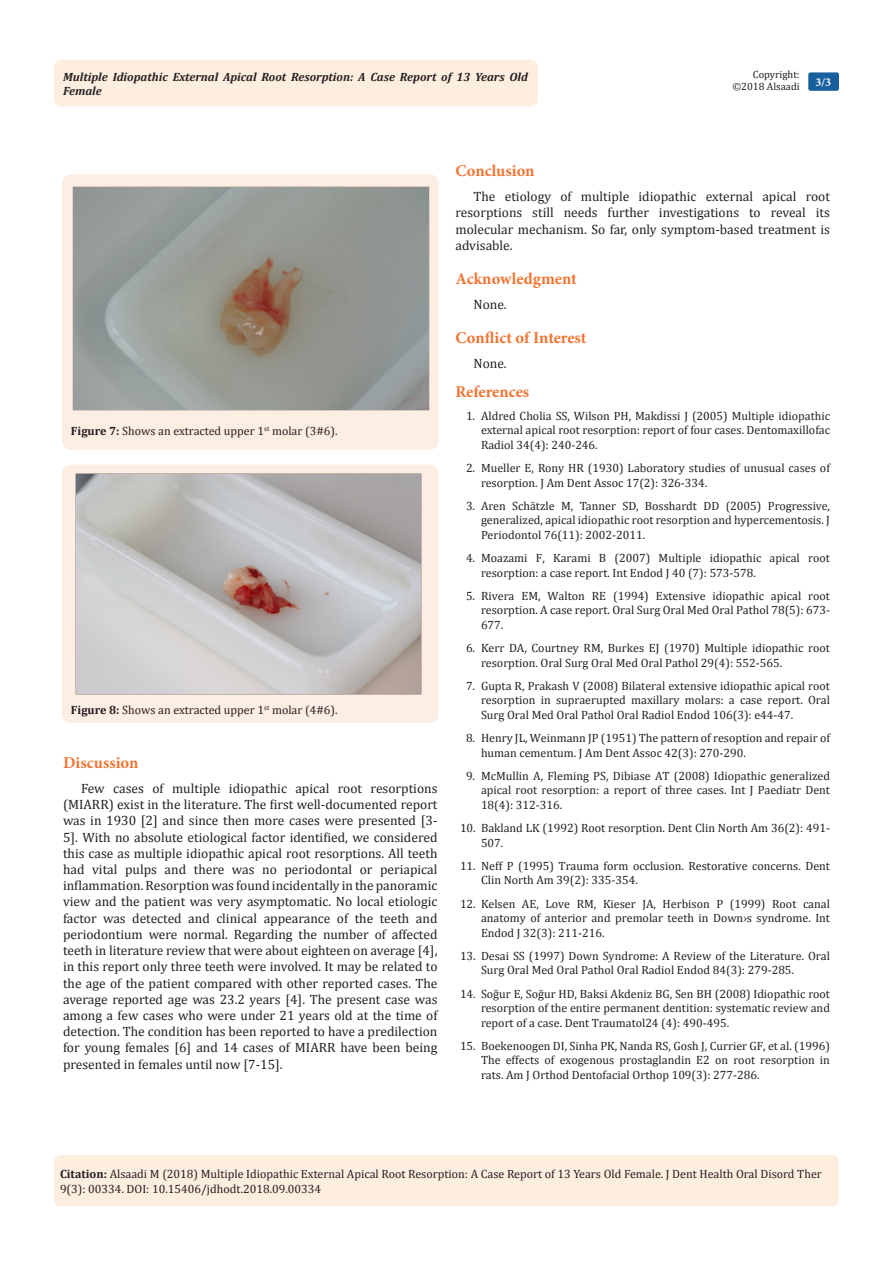
<style>
.page{position:relative;width:893px;height:1263px;background:#fff}
.page>*{position:absolute;margin:0;border:0;box-sizing:border-box;transform-origin:0 0}
.No_Spacing{font:700 16.5px "Minion Pro";color:#f37331}
.Subtitle{font:13.5px/16.2px "Cambria";color:#231f20;text-align:justify}
.Citation{font:12px/14.4px "Cambria";color:#231f20}
.t1{font:italic 700 12px/14.4px "Cambria";color:#231f20}
.t2{font:700 12px "Minion Pro";color:#fff}
.t3{font:10.5px/12.6px "Cambria";color:#231f20;text-align:right}
.s1{font-weight:700}
</style>
<div class="page">
<div style="left:54px;top:1155px;width:785px;height:51px;background:#feeee0;border-radius:7px"></div>
<div style="left:54px;top:60px;width:484px;height:46px;background:#feeee0;border-radius:8px"></div>
<div style="left:808px;top:72px;width:31px;height:19px;background:#18609d;border-radius:2px"></div>
<div style="left:62px;top:174px;width:376px;height:276px;background:#fdeee3;border-radius:9px"></div>
<img style="left:73px;top:186px;width:356px;height:224px">
<div style="left:62px;top:465px;width:376px;height:258px;background:#fdeee3;border-radius:9px"></div>
<img style="left:76px;top:473px;width:345px;height:221px">
<p class="t3" style="left:732px;top:68px;width:69px">Copyright: ©2018 Alsaadi</p>
<p class="t1" style="left:63px;top:69px;width:466px">Multiple Idiopathic External Apical Root Resorption: A Case Report of 13 Years Old<br>Female</p>
<p class="t2" style="left:815px;top:74px;width:17px">3/3</p>
<p class="Citation" style="left:71px;top:424px;width:268px"><span class="s1">Figure 7:</span> Shows an extracted upper 1<sup>st</sup> molar (3#6).</p>
<p class="Citation" style="left:71px;top:703px;width:268px"><span class="s1">Figure 8:</span> Shows an extracted upper 1<sup>st</sup> molar (4#6).</p>
<p class="No_Spacing" style="left:63px;top:751px;width:77px">Discussion</p>
<p class="Subtitle" style="left:63px;top:780px;width:376px;text-indent:18px">Few cases of multiple idiopathic apical root resorptions (MIARR) exist in the literature. The first well-documented report was in 1930 [2] and since then more cases were presented [3- 5]. With no absolute etiological factor identified, we considered this case as multiple idiopathic apical root resorptions. All teeth had vital pulps and there was no periodontal or periapical inflammation. Resorption was found incidentally in the panoramic view and the patient was very asymptomatic. No local etiologic factor was detected and clinical appearance of the teeth and periodontium were normal. Regarding the number of affected teeth in literature review that were about eighteen on average [4], in this report only three teeth were involved. It may be related to the age of the patient compared with other reported cases. The average reported age was 23.2 years [4]. The present case was among a few cases who were under 21 years old at the time of detection. The condition has been reported to have a predilection for young females [6] and 14 cases of MIARR have been being presented in females until now [7-15].</p>
<p class="No_Spacing" style="left:455px;top:159px;width:81px">Conclusion</p>
<p class="Subtitle" style="left:455px;top:188px;width:376px;text-indent:18px">The etiology of multiple idiopathic external apical root resorptions still needs further investigations to reveal its molecular mechanism. So far, only symptom-based treatment is advisable.</p>
<p class="No_Spacing" style="left:455px;top:267px;width:123px">Acknowledgment</p>
<p class="Subtitle" style="left:473px;top:296px;width:35px">None.</p>
<p class="No_Spacing" style="left:455px;top:326px;width:132px">Conflict of Interest</p>
<p class="Subtitle" style="left:473px;top:355px;width:35px">None.</p>
<p class="No_Spacing" style="left:455px;top:380px;width:75px">References</p>
<p class="Citation" style="left:481px;top:409px;width:350px;text-align:justify;text-indent:-15px">1. Aldred Cholia SS, Wilson PH, Makdissi J (2005) Multiple idiopathic external apical root resorption: report of four cases. Dentomaxillofac Radiol 34(4): 240-246.</p>
<p class="Citation" style="left:481px;top:461px;width:350px;text-indent:-15px">2. Mueller E, Rony HR (1930) Laboratory studies of unusual cases of resorption. J Am Dent Assoc 17(2): 326-334.</p>
<p class="Citation" style="left:481px;top:499px;width:350px;text-align:justify;text-indent:-15px">3. Aren Schätzle M, Tanner SD, Bosshardt DD (2005) Progressive, generalized, apical idiopathic root resorption and hypercementosis. J Periodontol 76(11): 2002-2011.</p>
<p class="Citation" style="left:481px;top:551px;width:350px;text-indent:-15px">4. Moazami F, Karami B (2007) Multiple idiopathic apical root resorption: a case report. Int Endod J 40 (7): 573-578.</p>
<p class="Citation" style="left:481px;top:589px;width:350px;text-align:justify;text-indent:-15px">5. Rivera EM, Walton RE (1994) Extensive idiopathic apical root resorption. A case report. Oral Surg Oral Med Oral Pathol 78(5): 673- 677.</p>
<p class="Citation" style="left:481px;top:641px;width:350px;text-indent:-15px">6. Kerr DA, Courtney RM, Burkes EJ (1970) Multiple idiopathic root resorption. Oral Surg Oral Med Oral Pathol 29(4): 552-565.</p>
<p class="Citation" style="left:481px;top:679px;width:350px;text-align:justify;text-indent:-15px">7. Gupta R, Prakash V (2008) Bilateral extensive idiopathic apical root resorption in supraerupted maxillary molars: a case report. Oral Surg Oral Med Oral Pathol Oral Radiol Endod 106(3): e44-47.</p>
<p class="Citation" style="left:481px;top:731px;width:350px;text-indent:-15px">8. Henry JL, Weinmann JP (1951) The pattern of resoption and repair of human cementum. J Am Dent Assoc 42(3): 270-290.</p>
<p class="Citation" style="left:481px;top:769px;width:350px;text-align:justify;text-indent:-15px">9. McMullin A, Fleming PS, Dibiase AT (2008) Idiopathic generalized apical root resorption: a report of three cases. Int J Paediatr Dent 18(4): 312-316.</p>
<p class="Citation" style="left:481px;top:821px;width:350px;text-indent:-21px">10. Bakland LK (1992) Root resorption. Dent Clin North Am 36(2): 491-<br>507.</p>
<p class="Citation" style="left:481px;top:859px;width:350px;text-indent:-21px">11. Neff P (1995) Trauma form occlusion. Restorative concerns. Dent<br>Clin North Am 39(2): 335-354.</p>
<p class="Citation" style="left:481px;top:896px;width:350px;text-align:justify;text-indent:-21px">12. Kelsen AE, Love RM, Kieser JA, Herbison P (1999) Root canal anatomy of anterior and premolar teeth in Down›s syndrome. Int Endod J 32(3): 211-216.</p>
<p class="Citation" style="left:481px;top:949px;width:350px;text-indent:-21px">13. Desai SS (1997) Down Syndrome: A Review of the Literature. Oral<br>Surg Oral Med Oral Pathol Oral Radiol Endod 84(3): 279-285.</p>
<p class="Citation" style="left:481px;top:986px;width:350px;text-align:justify;text-indent:-21px">14. Soğur E, Soğur HD, Baksi Akdeniz BG, Sen BH (2008) Idiopathic root resorption of the entire permanent dentition: systematic review and report of a case. Dent Traumatol24 (4): 490-495.</p>
<p class="Citation" style="left:481px;top:1039px;width:350px;text-align:justify;text-indent:-21px">15. Boekenoogen DI, Sinha PK, Nanda RS, Gosh J, Currier GF, et al. (1996)<br>The effects of exogenous prostaglandin E2 on root resorption in rats. Am J Orthod Dentofacial Orthop 109(3): 277-286.</p>
<p class="Citation" style="left:60px;top:1167px;width:763px"><span class="s1">Citation:</span> Alsaadi M (2018) Multiple Idiopathic External Apical Root Resorption: A Case Report of 13 Years Old Female. J Dent Health Oral Disord Ther<br>9(3): 00334. DOI: 10.15406/jdhodt.2018.09.00334</p>
</div>
